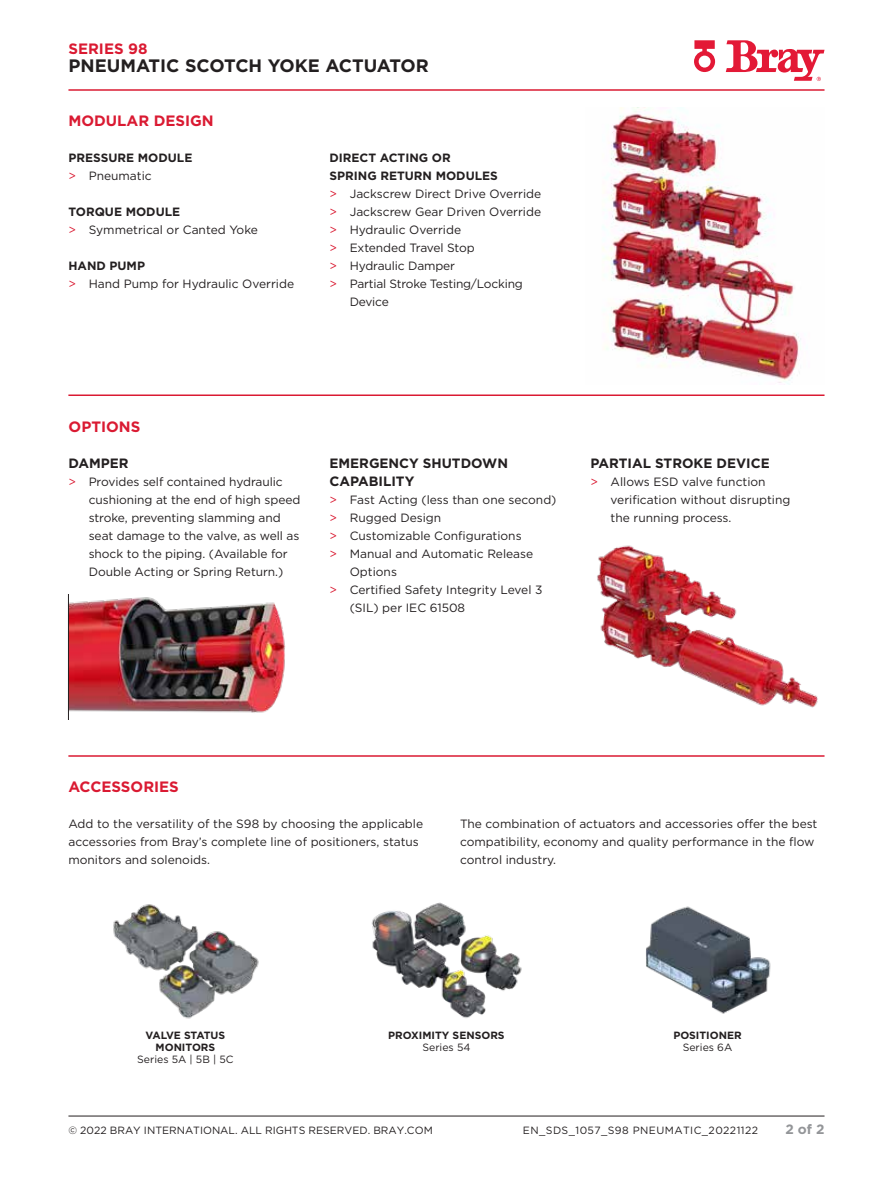
<style>
.page{position:relative;width:893px;height:1188px;background:#fff}
.page>*{position:absolute;margin:0;border:0;box-sizing:border-box;transform-origin:0 0}
.t1{font:700 18px "Gotham";color:#231f20}
.t2{font:700 15px "Gotham";color:#da1a32}
.t3{font:700 13.5px/18px "Gotham";color:#231f20}
.t4{font:700 13.5px "Gotham";color:#939598}
.t5{font:12px/18px "Gotham";color:#231f20}
.t6{font:700 12px/18px "Gotham";color:#231f20}
.t7{font:12px "Gotham";letter-spacing:-.02em;color:#231f20}
.t8{font:10.5px "Gotham";color:#231f20}
.t9{font:700 10.5px/12px "Gotham";color:#231f20;text-align:center}
.t10{font:10.5px "Gotham";letter-spacing:.04em;color:#231f20}
.s1{font-weight:400;color:#da1a32}
.s2{font-weight:400}
.s3{font-weight:700}
.s4{color:#da1a32}
</style>
<div class="page">
<hr style="left:68px;top:1116px;width:756px;height:1px;background:#231f20">
<img style="left:113px;top:904px;width:146px;height:115px">
<img style="left:371px;top:902px;width:151px;height:116px">
<img style="left:602px;top:108px;width:199px;height:276px">
<img style="left:69px;top:597px;width:217px;height:116px">
<img style="left:646px;top:906px;width:125px;height:108px">
<img style="left:597px;top:545px;width:221px;height:163px">
<hr style="left:68px;top:89px;width:756px;height:2px;background:#da1a32">
<hr style="left:68px;top:755px;width:756px;height:2px;background:#da1a32">
<hr style="left:68px;top:394px;width:756px;height:2px;background:#da1a32">
<svg style="left:726px;top:40px;width:98px;height:41px"></svg>
<svg style="left:694px;top:40px;width:21px;height:32px"></svg>
<hr style="left:68px;top:594px;width:1px;height:126px;background:#231f20">
<p class="t2" style="left:68px;top:39px;width:81px">SERIES 98</p>
<h1 class="t1" style="left:68px;top:54px;width:362px">PNEUMATIC SCOTCH YOKE ACTUATOR</h1>
<p class="t2" style="left:68px;top:111px;width:147px">MODULAR DESIGN</p>
<p class="t6" style="left:68px;top:149px;width:125px">PRESSURE MODULE <span class="s1">&gt;</span> <span class="s2">Pneumatic</span></p>
<p class="t5" style="left:68px;top:202px;width:191px"><span class="s3">TORQUE MODULE<br></span><span class="s4">&gt;</span> Symmetrical or Canted Yoke</p>
<p class="t5" style="left:68px;top:256px;width:227px"><span class="s3">HAND PUMP<br></span><span class="s4">&gt;</span> Hand Pump for Hydraulic Override</p>
<p class="t6" style="left:329px;top:149px;width:123px">DIRECT ACTING OR</p>
<p class="t6" style="left:329px;top:167px;width:170px">SPRING RETURN MODULES</p>
<p class="t5" style="left:329px;top:184px;width:213px"><span class="s4">&gt;</span> Jackscrew Direct Drive Override</p>
<p class="t5" style="left:329px;top:202px;width:213px"><span class="s4">&gt;</span> Jackscrew Gear Driven Override</p>
<p class="t5" style="left:329px;top:220px;width:133px"><span class="s4">&gt;</span> Hydraulic Override</p>
<p class="t5" style="left:329px;top:238px;width:147px"><span class="s4">&gt;</span> Extended Travel Stop</p>
<p class="t5" style="left:329px;top:256px;width:127px"><span class="s4">&gt;</span> Hydraulic Damper</p>
<p class="t7" style="left:329px;top:276px;width:195px"><span class="s4">&gt;</span> Partial Stroke Testing/Locking</p>
<p class="t5" style="left:350px;top:292px;width:41px">Device</p>
<p class="t2" style="left:69px;top:417px;width:73px">OPTIONS</p>
<p class="t3" style="left:68px;top:454px;width:62px">DAMPER</p>
<p class="t5" style="left:89px;top:472px;width:213px;text-indent:-20px"><span class="s4">&gt;</span> Provides self contained hydraulic cushioning at the end of high speed stroke, preventing slamming and seat damage to the valve, as well as shock to the piping. (Available for Double Acting or Spring Return.)</p>
<p class="t3" style="left:329px;top:454px;width:180px">EMERGENCY SHUTDOWN<br>CAPABILITY</p>
<p class="t5" style="left:329px;top:490px;width:229px"><span class="s4">&gt;</span> Fast Acting (less than one second)</p>
<p class="t5" style="left:329px;top:508px;width:113px"><span class="s4">&gt;</span> Rugged Design</p>
<p class="t5" style="left:329px;top:526px;width:194px"><span class="s4">&gt;</span> Customizable Configurations</p>
<p class="t5" style="left:329px;top:544px;width:205px"><span class="s4">&gt;</span> Manual and Automatic Release</p>
<p class="t5" style="left:350px;top:562px;width:49px">Options</p>
<p class="t5" style="left:329px;top:580px;width:214px"><span class="s4">&gt;</span> Certified Safety Integrity Level 3</p>
<p class="t5" style="left:350px;top:598px;width:117px">(SIL) per IEC 61508</p>
<p class="t3" style="left:590px;top:454px;width:181px">PARTIAL STROKE DEVICE</p>
<p class="t5" style="left:611px;top:472px;width:181px;text-indent:-20px"><span class="s4">&gt;</span> Allows ESD valve function verification without disrupting the running process.</p>
<p class="t2" style="left:68px;top:777px;width:112px">ACCESSORIES</p>
<p class="t5" style="left:68px;top:814px;width:356px">Add to the versatility of the S98 by choosing the applicable accessories from Bray’s complete line of positioners, status monitors and solenoids.</p>
<p class="t5" style="left:460px;top:814px;width:359px">The combination of actuators and accessories offer the best compatibility, economy and quality performance in the flow control industry.</p>
<p class="t9" style="left:146px;top:1029px;width:81px">VALVE STATUS<br>MONITORS</p>
<p class="t8" style="left:137px;top:1052px;width:98px">Series 5A | 5B | 5C</p>
<p class="t9" style="left:388px;top:1029px;width:118px">PROXIMITY SENSORS</p>
<p class="t8" style="left:422px;top:1040px;width:50px">Series 54</p>
<p class="t9" style="left:673px;top:1029px;width:70px">POSITIONER</p>
<p class="t8" style="left:683px;top:1040px;width:51px">Series 6A</p>
<p class="t8" style="left:68px;top:1124px;width:366px">© 2022 BRAY INTERNATIONAL. ALL RIGHTS RESERVED. BRAY.COM</p>
<p class="t10" style="left:523px;top:1124px;width:150px">EN_SDS_1057_S98 Pneumatic</p>
<p class="t10" style="left:702px;top:1124px;width:58px">_20221122</p>
<p class="t4" style="left:785px;top:1120px;width:41px">2 of 2</p>
</div>
